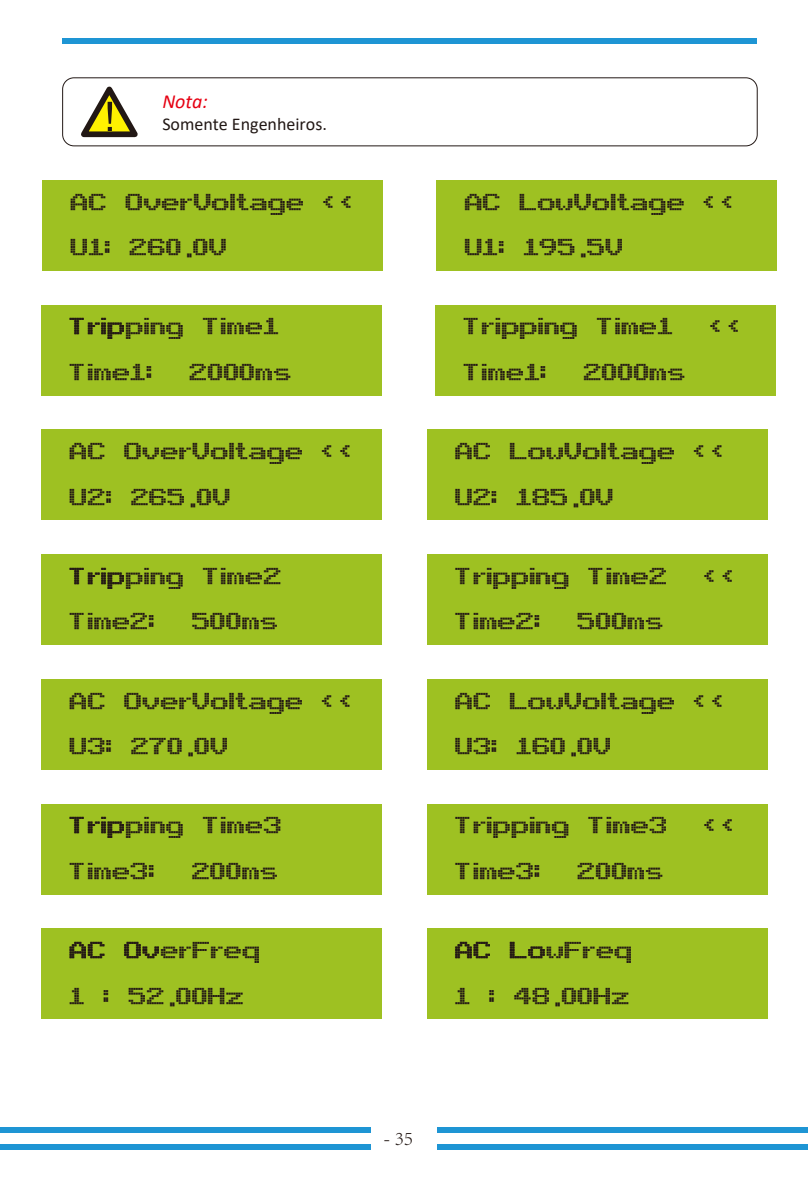
<style>
.page{position:relative;width:808px;height:1191px;background:#fff}
.page>*{position:absolute;margin:0;border:0;box-sizing:border-box;transform-origin:0 0}
.t1{font:36px/45.4px "Arcade";letter-spacing:-.015em;color:#231815}
.t2{font:italic 20px "Calibri";color:#e60012}
.t3{font:300 20px "Adobe Song Std";color:#231815}
.t4{font:18px "Calibri";color:#221815}
.s1{font-style:inherit}
</style>
<div class="page">
<div style="left:0;top:1127px;width:808px;height:5px;background:#1e95d4"></div>
<div style="left:0;top:1144px;width:808px;height:5px;background:#1e95d4"></div>
<div style="left:371px;top:1123px;width:66px;height:29px;background:#fff"></div>
<div style="left:62px;top:77px;width:696px;height:69px;border:1px solid #221815;border-radius:11px"></div>
<svg style="left:81px;top:86px;width:57px;height:52px"></svg>
<div style="left:43px;top:180px;width:340px;height:91px;background:#9ec122"></div>
<div style="left:437px;top:180px;width:340px;height:91px;background:#9ec122"></div>
<div style="left:62px;top:38px;width:695px;height:6px;background:#1e95d4"></div>
<div style="left:436px;top:305px;width:340px;height:90px;background:#9ec122"></div>
<div style="left:42px;top:305px;width:340px;height:90px;background:#9ec122"></div>
<div style="left:42px;top:928px;width:340px;height:91px;background:#9ec122"></div>
<div style="left:427px;top:928px;width:340px;height:91px;background:#9ec122"></div>
<div style="left:42px;top:429px;width:340px;height:91px;background:#9ec122"></div>
<div style="left:427px;top:429px;width:340px;height:91px;background:#9ec122"></div>
<div style="left:42px;top:554px;width:340px;height:91px;background:#9ec122"></div>
<div style="left:427px;top:554px;width:340px;height:91px;background:#9ec122"></div>
<div style="left:42px;top:679px;width:340px;height:90px;background:#9ec122"></div>
<div style="left:427px;top:679px;width:340px;height:90px;background:#9ec122"></div>
<div style="left:42px;top:803px;width:340px;height:91px;background:#9ec122"></div>
<div style="left:427px;top:803px;width:340px;height:91px;background:#9ec122"></div>
<p class="t2" style="left:162px;top:88px;width:47px">Not<span class="s1">a</span>:</p>
<p class="t4" style="left:162px;top:111px;width:166px">Somente Engenheiros.</p>
<p class="t1" style="left:71px;top:182px;width:291px">AC OverVoltage &lt;&lt;<br>U1: 260.0V</p>
<p class="t1" style="left:465px;top:182px;width:277px">AC LowVoltage &lt;&lt;<br>U1: 195.5V</p>
<p class="t1" style="left:70px;top:307px;width:224px">Tripping Time1<br>Time1: 2000ms</p>
<p class="t1" style="left:464px;top:307px;width:285px">Tripping Time1 &lt;&lt;<br>Time1: 2000ms</p>
<p class="t1" style="left:70px;top:432px;width:291px">AC OverVoltage &lt;&lt;<br>U2: 265.0V</p>
<p class="t1" style="left:455px;top:432px;width:277px">AC LowVoltage &lt;&lt;<br>U2: 185.0V</p>
<p class="t1" style="left:70px;top:557px;width:214px">Tripping Time2<br>Time2: 500ms</p>
<p class="t1" style="left:455px;top:557px;width:287px">Tripping Time2 &lt;&lt;<br>Time2: 500ms</p>
<p class="t1" style="left:70px;top:681px;width:291px">AC OverVoltage &lt;&lt;<br>U3: 270.0V</p>
<p class="t1" style="left:455px;top:681px;width:277px">AC LowVoltage &lt;&lt;<br>U3: 160.0V</p>
<p class="t1" style="left:70px;top:806px;width:214px">Tripping Time3<br>Time3: 200ms</p>
<p class="t1" style="left:455px;top:806px;width:287px">Tripping Time3 &lt;&lt;<br>Time3: 200ms</p>
<p class="t1" style="left:70px;top:931px;width:193px">AC OverFreq<br>1 : 52.00Hz</p>
<p class="t1" style="left:455px;top:931px;width:180px">AC LowFreq<br>1 : 48.00Hz</p>
<p class="t3" style="left:383px;top:1126px;width:32px">-35</p>
</div>
